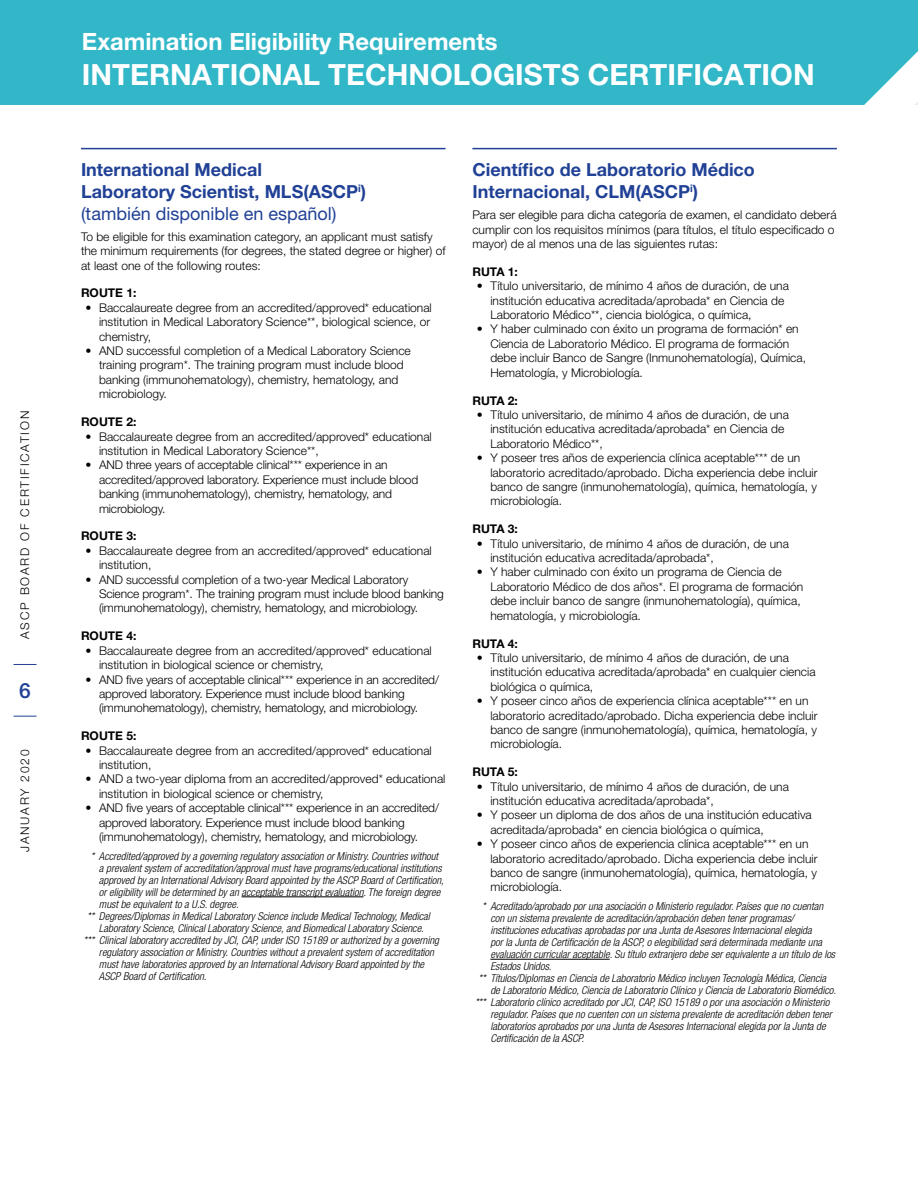
<style>
.page{position:relative;width:918px;height:1188px;background:#fff}
.page>*{position:absolute;margin:0;border:0;box-sizing:border-box;transform-origin:0 0}
.t1{font:700 29.25px "Helvetica Neue LT Pro";color:#fff}
.t2{font:700 23.85px "Helvetica Neue LT Pro";color:#fff}
.t3{font:500 21px "Helvetica Neue LT Std";color:#214196}
.t4{font:700 18px/21.6px "Helvetica Neue LT Std";color:#214196}
.t5{font:300 12px/14.4px "Helvetica Neue LT Std";color:#000}
.t6{font:700 12px "Helvetica Neue LT Std";color:#000}
.t7{font:300 12px "Helvetica Neue LT Std";letter-spacing:.15em;color:#000}
.t8{font:italic 300 condensed 10.8px "Helvetica Neue LT Std";color:#000}
.s1{font-weight:400}
</style>
<div class="page">
<svg style="left:14px;top:664px;width:23px;height:1px"></svg>
<svg style="left:14px;top:716px;width:23px;height:1px"></svg>
<div style="left:0;top:0;width:915px;height:105px;background:#31b7c7"></div>
<img style="left:915px;top:0;width:3px;height:105px">
<hr style="left:81px;top:148px;width:365px;height:1px;background:#214196">
<hr style="left:242px;top:897px;width:122px;height:1px;background:#000">
<hr style="left:472px;top:148px;width:365px;height:1px;background:#214196">
<hr style="left:490px;top:959px;width:120px;height:1px;background:#000">
<p class="t7" style="left:18px;top:639px;width:229px;rotate:-90deg">ASCP BOARD OF CERTIFICATION</p>
<h3 class="t3" style="left:19px;top:678px;width:13px">6</h3>
<p class="t7" style="left:18px;top:852px;width:104px;rotate:-90deg">JANUARY 2020</p>
<h2 class="t2" style="left:82px;top:26px;width:417px">Examination Eligibility Requirements</h2>
<h1 class="t1" style="left:82px;top:56px;width:734px">INTERNATIONAL TECHNOLOGISTS CERTIFICATION</h1>
<h3 class="t4" style="left:81px;top:159px;width:287px">International Medical<br>Laboratory Scientist, MLS(ASCP<sup>i</sup>) <span class="s1">(también disponible en español)</span></h3>
<p class="t5" style="left:81px;top:229px;width:366px">To be eligible for this examination category, an applicant must satisfy the minimum requirements (for degrees, the stated degree or higher) of at least one of the following routes:</p>
<p class="t6" style="left:81px;top:286px;width:57px">ROUTE 1:</p>
<p class="t5" style="left:99px;top:300px;width:334px;text-indent:-14px">• Baccalaureate degree from an accredited/approved* educational institution in Medical Laboratory Science**, biological science, or chemistry,</p>
<p class="t5" style="left:99px;top:343px;width:313px;text-indent:-14px">• AND successful completion of a Medical Laboratory Science training program*. The training program must include blood banking (immunohematology), chemistry, hematology, and microbiology.</p>
<p class="t6" style="left:81px;top:414px;width:57px">ROUTE 2:</p>
<p class="t5" style="left:99px;top:429px;width:334px;text-indent:-14px">• Baccalaureate degree from an accredited/approved* educational institution in Medical Laboratory Science**,</p>
<p class="t5" style="left:99px;top:458px;width:321px;text-indent:-14px">• AND three years of acceptable clinical*** experience in an accredited/approved laboratory. Experience must include blood banking (immunohematology), chemistry, hematology, and microbiology.</p>
<p class="t6" style="left:81px;top:529px;width:57px">ROUTE 3:</p>
<p class="t5" style="left:99px;top:543px;width:334px;text-indent:-14px">• Baccalaureate degree from an accredited/approved* educational institution,</p>
<p class="t5" style="left:99px;top:572px;width:346px;text-indent:-14px">• AND successful completion of a two-year Medical Laboratory<br>Science program*. The training program must include blood banking (immunohematology), chemistry, hematology, and microbiology.</p>
<p class="t6" style="left:81px;top:629px;width:57px">ROUTE 4:</p>
<p class="t5" style="left:99px;top:643px;width:334px;text-indent:-14px">• Baccalaureate degree from an accredited/approved* educational institution in biological science or chemistry,</p>
<p class="t5" style="left:99px;top:672px;width:342px;text-indent:-14px">• AND five years of acceptable clinical*** experience in an accredited/ approved laboratory. Experience must include blood banking (immunohematology), chemistry, hematology, and microbiology.</p>
<p class="t6" style="left:81px;top:729px;width:57px">ROUTE 5:</p>
<p class="t5" style="left:99px;top:743px;width:334px;text-indent:-14px">• Baccalaureate degree from an accredited/approved* educational institution,</p>
<p class="t5" style="left:99px;top:772px;width:348px;text-indent:-14px">• AND a two-year diploma from an accredited/approved* educational institution in biological science or chemistry,</p>
<p class="t5" style="left:99px;top:800px;width:342px;text-indent:-14px">• AND five years of acceptable clinical*** experience in an accredited/ approved laboratory. Experience must include blood banking (immunohematology), chemistry, hematology, and microbiology.</p>
<p class="t8" style="left:91px;top:850px;width:349px">* Accredited/approved by a governing regulatory association or Ministry. Countries without</p>
<p class="t8" style="left:99px;top:862px;width:344px">a prevalent system of accreditation/approval must have programs/educational institutions</p>
<p class="t8" style="left:99px;top:874px;width:346px">approved by an International Advisory Board appointed by the ASCP Board of Certification,</p>
<p class="t8" style="left:99px;top:886px;width:343px">or eligibility will be determined by an acceptable transcript evaluation. The foreign degree</p>
<p class="t8" style="left:99px;top:898px;width:141px">must be equivalent to a U.S. degree.</p>
<p class="t8" style="left:87px;top:910px;width:344px">** Degrees/Diplomas in Medical Laboratory Science include Medical Technology, Medical</p>
<p class="t8" style="left:99px;top:922px;width:326px">Laboratory Science, Clinical Laboratory Science, and Biomedical Laboratory Science.</p>
<p class="t8" style="left:84px;top:934px;width:357px">*** Clinical laboratory accredited by JCI, CAP, under ISO 15189 or authorized by a governing</p>
<p class="t8" style="left:99px;top:946px;width:337px">regulatory association or Ministry. Countries without a prevalent system of accreditation</p>
<p class="t8" style="left:99px;top:958px;width:327px">must have laboratories approved by an International Advisory Board appointed by the</p>
<p class="t8" style="left:99px;top:970px;width:109px">ASCP Board of Certification.</p>
<h3 class="t4" style="left:472px;top:159px;width:284px">Científico de Laboratorio Médico<br>Internacional, CLM(ASCP<sup>i</sup>)</h3>
<p class="t5" style="left:472px;top:207px;width:366px">Para ser elegible para dicha categoría de examen, el candidato deberá cumplir con los requisitos mínimos (para títulos, el título especificado o mayor) de al menos una de las siguientes rutas:</p>
<p class="t6" style="left:472px;top:264px;width:47px">RUTA 1:</p>
<p class="t5" style="left:490px;top:278px;width:300px;text-indent:-14px">• Título universitario, de mínimo 4 años de duración, de una institución educativa acreditada/aprobada* en Ciencia de<br>Laboratorio Médico**, ciencia biológica, o química,</p>
<p class="t5" style="left:490px;top:322px;width:317px;text-indent:-14px">• Y haber culminado con éxito un programa de formación* en Ciencia de Laboratorio Médico. El programa de formación debe incluir Banco de Sangre (Inmunohematología), Química, Hematología, y Microbiología.</p>
<p class="t6" style="left:472px;top:393px;width:47px">RUTA 2:</p>
<p class="t5" style="left:490px;top:407px;width:300px;text-indent:-14px">• Título universitario, de mínimo 4 años de duración, de una institución educativa acreditada/aprobada* en Ciencia de<br>Laboratorio Médico**,</p>
<p class="t5" style="left:490px;top:450px;width:329px;text-indent:-14px">• Y poseer tres años de experiencia clínica aceptable*** de un laboratorio acreditado/aprobado. Dicha experiencia debe incluir banco de sangre (inmunohematología), química, hematología, y microbiología.</p>
<p class="t6" style="left:472px;top:522px;width:47px">RUTA 3:</p>
<p class="t5" style="left:490px;top:536px;width:300px;text-indent:-14px">• Título universitario, de mínimo 4 años de duración, de una institución educativa acreditada/aprobada*,</p>
<p class="t5" style="left:490px;top:565px;width:315px;text-indent:-14px">• Y haber culminado con éxito un programa de Ciencia de Laboratorio Médico de dos años*. El programa de formación debe incluir banco de sangre (inmunohematología), química, hematología, y microbiología.</p>
<p class="t6" style="left:472px;top:636px;width:47px">RUTA 4:</p>
<p class="t5" style="left:490px;top:650px;width:327px;text-indent:-14px">• Título universitario, de mínimo 4 años de duración, de una institución educativa acreditada/aprobada* en cualquier ciencia biológica o química,</p>
<p class="t5" style="left:490px;top:693px;width:329px;text-indent:-14px">• Y poseer cinco años de experiencia clínica aceptable*** en un laboratorio acreditado/aprobado. Dicha experiencia debe incluir banco de sangre (inmunohematología), química, hematología, y microbiología.</p>
<p class="t6" style="left:472px;top:765px;width:47px">RUTA 5:</p>
<p class="t5" style="left:490px;top:779px;width:300px;text-indent:-14px">• Título universitario, de mínimo 4 años de duración, de una institución educativa acreditada/aprobada*,</p>
<p class="t5" style="left:490px;top:808px;width:323px;text-indent:-14px">• Y poseer un diploma de dos años de una institución educativa acreditada/aprobada* en ciencia biológica o química,</p>
<p class="t5" style="left:490px;top:836px;width:329px;text-indent:-14px">• Y poseer cinco años de experiencia clínica aceptable*** en un laboratorio acreditado/aprobado. Dicha experiencia debe incluir banco de sangre (inmunohematología), química, hematología, y microbiología.</p>
<p class="t8" style="left:482px;top:900px;width:342px">* Acreditado/aprobado por una asociación o Ministerio regulador. Países que no cuentan</p>
<p class="t8" style="left:490px;top:912px;width:305px">con un sistema prevalente de acreditación/aprobación deben tener programas/</p>
<p class="t8" style="left:490px;top:924px;width:323px">instituciones educativas aprobadas por una Junta de Asesores Internacional elegida</p>
<p class="t8" style="left:490px;top:936px;width:333px">por la Junta de Certificación de la ASCP, o elegibilidad será determinada mediante una</p>
<p class="t8" style="left:490px;top:948px;width:346px">evaluación curricular aceptable. Su título extranjero debe ser equivalente a un título de los</p>
<p class="t8" style="left:490px;top:960px;width:63px">Estados Unidos.</p>
<p class="t8" style="left:479px;top:972px;width:349px">** Títulos/Diplomas en Ciencia de Laboratorio Médico incluyen Tecnología Médica, Ciencia</p>
<p class="t8" style="left:490px;top:984px;width:347px">de Laboratorio Médico, Ciencia de Laboratorio Clínico y Ciencia de Laboratorio Biomédico.</p>
<p class="t8" style="left:475px;top:996px;width:356px">*** Laboratorio clínico acreditado por JCI, CAP, ISO 15189 o por una asociación o Ministerio</p>
<p class="t8" style="left:490px;top:1008px;width:343px">regulador. Países que no cuenten con un sistema prevalente de acreditación deben tener</p>
<p class="t8" style="left:490px;top:1020px;width:337px">laboratorios aprobados por una Junta de Asesores Internacional elegida por la Junta de</p>
<p class="t8" style="left:490px;top:1032px;width:95px">Certificación de la ASCP.</p>
</div>
